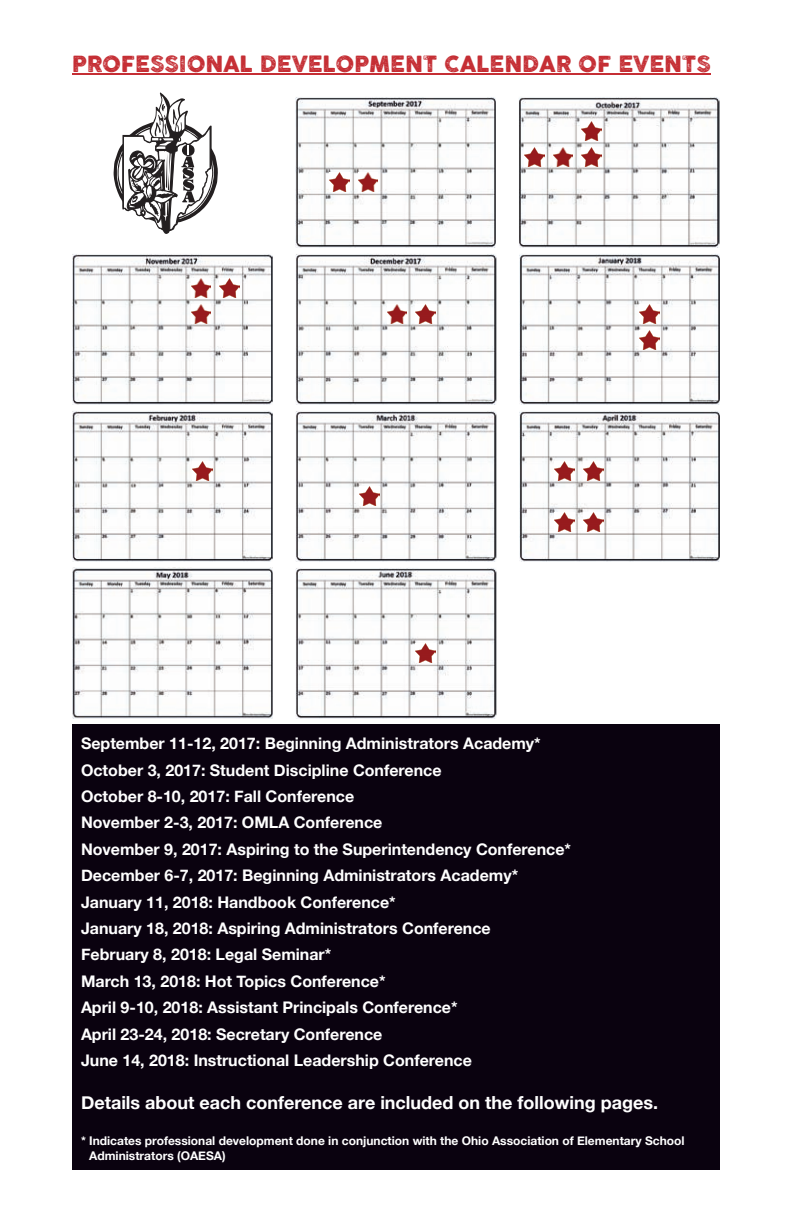
<style>
.page{position:relative;width:792px;height:1224px;background:#fff}
.page>*{position:absolute;margin:0;border:0;box-sizing:border-box;transform-origin:0 0}
.t1{font:22px "COCOGOOSELETTERPRESS";color:#c52e34}
.t2{font:700 18px "Helvetica Neue";color:#fff}
.t3{font:700 16px/26.4px "Helvetica Neue";color:#fff}
.t4{font:700 12px/14.4px "Helvetica Neue";color:#fff}
</style>
<div class="page">
<hr style="left:72px;top:73px;width:639px;height:2px;background:#c52e34">
<img style="left:295px;top:97px;width:201px;height:151px">
<img style="left:519px;top:97px;width:201px;height:151px">
<img style="left:72px;top:254px;width:201px;height:151px">
<img style="left:296px;top:254px;width:200px;height:151px">
<img style="left:519px;top:254px;width:201px;height:151px">
<img style="left:72px;top:411px;width:201px;height:151px">
<img style="left:296px;top:411px;width:200px;height:151px">
<img style="left:519px;top:411px;width:201px;height:151px">
<img style="left:72px;top:568px;width:201px;height:151px">
<img style="left:296px;top:568px;width:200px;height:151px">
<img style="left:329px;top:172px;width:20px;height:19px">
<img style="left:358px;top:172px;width:20px;height:19px">
<img style="left:582px;top:122px;width:19px;height:19px">
<img style="left:553px;top:148px;width:20px;height:19px">
<img style="left:582px;top:148px;width:19px;height:19px">
<img style="left:191px;top:278px;width:20px;height:19px">
<img style="left:220px;top:278px;width:19px;height:19px">
<img style="left:191px;top:304px;width:20px;height:19px">
<img style="left:387px;top:304px;width:20px;height:19px">
<img style="left:416px;top:304px;width:20px;height:19px">
<img style="left:640px;top:304px;width:19px;height:19px">
<img style="left:640px;top:331px;width:19px;height:19px">
<img style="left:193px;top:461px;width:19px;height:19px">
<img style="left:359px;top:486px;width:20px;height:19px">
<img style="left:555px;top:461px;width:20px;height:19px">
<img style="left:584px;top:461px;width:19px;height:19px">
<img style="left:555px;top:513px;width:20px;height:19px">
<img style="left:584px;top:513px;width:19px;height:19px">
<img style="left:416px;top:643px;width:19px;height:19px">
<div style="left:72px;top:725px;width:648px;height:445px;background:#0a020f"></div>
<svg style="left:114px;top:92px;width:104px;height:142px"></svg>
<img style="left:525px;top:148px;width:19px;height:19px">
<h1 class="t1" style="left:72px;top:52px;width:640px">PROFESSIONAL DEVELOPMENT CALENDAR OF EVENTS</h1>
<p class="t3" style="left:81px;top:731px;width:492px">September 11-12, 2017: Beginning Administrators Academy* October 3, 2017: Student Discipline Conference<br>October 8-10, 2017: Fall Conference<br>November 2-3, 2017: OMLA Conference<br>November 9, 2017: Aspiring to the Superintendency Conference* December 6-7, 2017: Beginning Administrators Academy* January 11, 2018: Handbook Conference*<br>January 18, 2018: Aspiring Administrators Conference<br>February 8, 2018: Legal Seminar*<br>March 13, 2018: Hot Topics Conference*<br>April 9-10, 2018: Assistant Principals Conference*<br>April 23-24, 2018: Secretary Conference<br>June 14, 2018: Instructional Leadership Conference</p>
<p class="t2" style="left:81px;top:1089px;width:579px">Details about each conference are included on the following pages.</p>
<p class="t4" style="left:89px;top:1134px;width:597px;text-indent:-8px">* Indicates professional development done in conjunction with the Ohio Association of Elementary School<br>Administrators (OAESA)</p>
</div>
